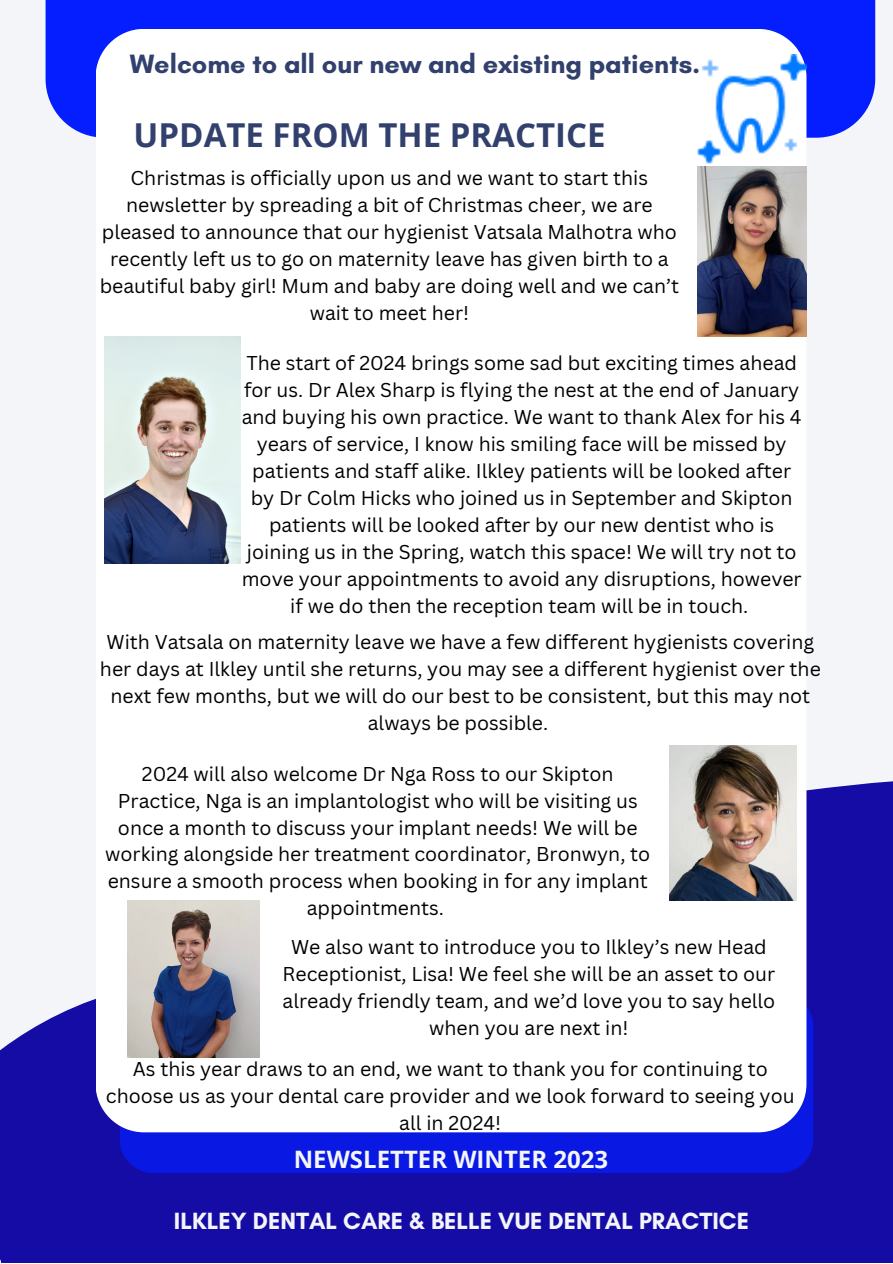
<style>
.page{position:relative;width:893px;height:1264px;background:#fff}
.page>*{position:absolute;margin:0;border:0;box-sizing:border-box;transform-origin:0 0}
.t1{font:700 33px "Open Sans";color:#31406d}
.t2{font:700 27px "Glacial Indifference";color:#31406d}
.t3{font:700 24px "Open Sans";color:#f3f5f9}
.t4{font:700 23.85px "Glacial Indifference";color:#f3f5f9}
.t5{font:19.5px/27px "Canva Sans";color:#000;text-align:center}
</style>
<div class="page">
<div style="left:0;top:0;width:892px;height:1262px;background:#f3f5f9"></div>
<div style="left:45px;top:0;width:831px;height:138px;background:#051eff"></div>
<svg style="left:0;top:781px;width:892px;height:481px;fill:#140ca4"></svg>
<div style="left:120px;top:993px;width:693px;height:180px;background:#0918e3;border-radius:34px"></div>
<div style="left:96px;top:29px;width:710px;height:1103px;background:#fff;border-radius:48px"></div>
<img style="left:697px;top:54px;width:109px;height:110px">
<img style="left:697px;top:166px;width:109px;height:170px">
<img style="left:104px;top:336px;width:136px;height:227px">
<img style="left:127px;top:900px;width:133px;height:157px">
<img style="left:669px;top:745px;width:127px;height:155px">
<p class="t2" style="left:130px;top:48px;width:571px">Welcome to all our new and existing patients.</p>
<p class="t1" style="left:134px;top:111px;width:473px">UPDATE FROM THE PRACTICE</p>
<p class="t5" style="left:100px;top:164px;width:581px">Christmas is officially upon us and we want to start this newsletter by spreading a bit of Christmas cheer, we are pleased to announce that our hygienist Vatsala Malhotra who recently left us to go on maternity leave has given birth to a beautiful baby girl! Mum and baby are doing well and we can’t wait to meet her!</p>
<p class="t5" style="left:242px;top:349px;width:561px">The start of 2024 brings some sad but exciting times ahead for us. Dr Alex Sharp is flying the nest at the end of January and buying his own practice. We want to thank Alex for his 4 years of service, I know his smiling face will be missed by patients and staff alike. Ilkley patients will be looked after by Dr Colm Hicks who joined us in September and Skipton patients will be looked after by our new dentist who is joining us in the Spring, watch this space! We will try not to move your appointments to avoid any disruptions, however if we do then the reception team will be in touch.</p>
<p class="t5" style="left:100px;top:628px;width:722px">With Vatsala on maternity leave we have a few different hygienists covering her days at Ilkley until she returns, you may see a different hygienist over the next few months, but we will do our best to be consistent, but this may not always be possible.</p>
<p class="t5" style="left:105px;top:759px;width:546px">2024 will also welcome Dr Nga Ross to our Skipton Practice, Nga is an implantologist who will be visiting us once a month to discuss your implant needs! We will be working alongside her treatment coordinator, Bronwyn, to ensure a smooth process when booking in for any implant appointments.</p>
<p class="t5" style="left:282px;top:933px;width:494px">We also want to introduce you to Ilkley’s new Head Receptionist, Lisa! We feel she will be an asset to our already friendly team, and we’d love you to say hello when you are next in!</p>
<p class="t5" style="left:106px;top:1054px;width:690px">As this year draws to an end, we want to thank you for continuing to choose us as your dental care provider and we look forward to seeing you all in 2024!</p>
<p class="t3" style="left:294px;top:1141px;width:316px">NEWSLETTER WINTER 2023</p>
<p class="t4" style="left:174px;top:1206px;width:576px">ILKLEY DENTAL CARE &amp; BELLE VUE DENTAL PRACTICE</p>
</div>
